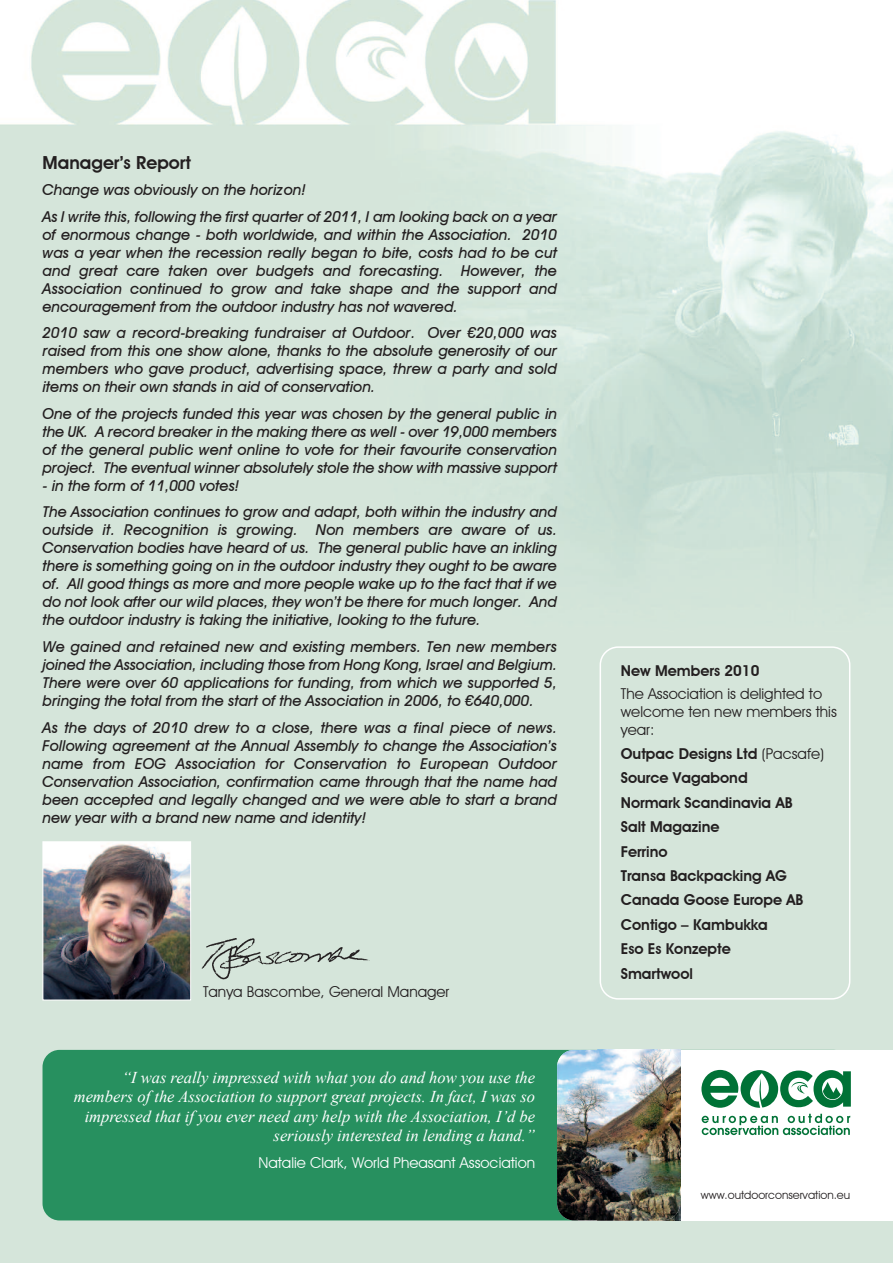
<style>
.page{position:relative;width:893px;height:1263px;background:#fff}
.page>*{position:absolute;margin:0;border:0;box-sizing:border-box;transform-origin:0 0}
.t1{font:600 18px "Avant Garde IT Cby BT";color:#231f20}
.t2{font:italic 16.5px/19.5px "Times New Roman";color:#fff;text-align:right}
.t3{font:italic 500 15px/18px "Avant Garde IT Cby BT";color:#231f20;text-align:justify}
.t4{font:600 15px/24.5px "Avant Garde IT Cby BT";color:#231f20}
.t5{font:15px/18px "Avant Garde IT Cby BT";color:#231f20}
.t6{font:15px "Avant Garde IT Cby BT";color:#fff}
.t7{font:11.4px "Avant Garde IT Cby BT";color:#231f20}
.s1{font-weight:400}
</style>
<div class="page">
<img style="left:0;top:0;width:893px;height:1263px">
<div style="left:43px;top:1050px;width:807px;height:170px;background:#27905f;border-radius:17px"></div>
<div style="left:578px;top:1050px;width:315px;height:170px;background:#fff"></div>
<svg style="left:701px;top:1070px;width:150px;height:38px"></svg>
<svg style="left:702px;top:1114px;width:148px;height:21px"></svg>
<img style="left:557px;top:1050px;width:123px;height:170px;border-radius:17px">
<img style="left:45px;top:843px;width:144px;height:155px">
<div style="left:43px;top:841px;width:148px;height:159px;border:1px solid #fff"></div>
<img style="left:190px;top:922px;width:187px;height:58px">
<div style="left:600px;top:646px;width:250px;height:353px;background:#d5e5da"></div>
<p class="t1" style="left:43px;top:152px;width:150px">Manager’s Report</p>
<p class="t3" style="left:43px;top:177px;width:516px;line-height:26.5px">Change was obviously on the horizon!<br>As I write this, following the first quarter of 2011, I am looking back on a year</p>
<p class="t3" style="left:43px;top:225px;width:516px">of enormous change - both worldwide, and within the Association. 2010 was a year when the recession really began to bite, costs had to be cut and great care taken over budgets and forecasting. However, the Association continued to grow and take shape and the support and encouragement from the outdoor industry has not wavered.</p>
<p class="t3" style="left:43px;top:324px;width:516px">2010 saw a record-breaking fundraiser at Outdoor. Over €20,000 was raised from this one show alone, thanks to the absolute generosity of our members who gave product, advertising space, threw a party and sold items on their own stands in aid of conservation.</p>
<p class="t3" style="left:43px;top:404px;width:516px">One of the projects funded this year was chosen by the general public in the UK. A record breaker in the making there as well - over 19,000 members of the general public went online to vote for their favourite conservation project. The eventual winner absolutely stole the show with massive support</p>
<p class="t3" style="left:43px;top:472px;width:516px;line-height:26.5px">- in the form of 11,000 votes!<br>The Association continues to grow and adapt, both within the industry and</p>
<p class="t3" style="left:43px;top:521px;width:516px">outside it. Recognition is growing. Non members are aware of us.<br>Conservation bodies have heard of us. The general public have an inkling there is something going on in the outdoor industry they ought to be aware of. All good things as more and more people wake up to the fact that if we do not look after our wild places, they won’t be there for much longer. And the outdoor industry is taking the initiative, looking to the future.</p>
<p class="t3" style="left:43px;top:637px;width:516px">We gained and retained new and existing members. Ten new members joined the Association, including those from Hong Kong, Israel and Belgium.<br>There were over 60 applications for funding, from which we supported 5, bringing the total from the start of the Association in 2006, to €640,000.</p>
<p class="t3" style="left:43px;top:718px;width:516px">As the days of 2010 drew to a close, there was a final piece of news.<br>Following agreement at the Annual Assembly to change the Association’s name from EOG Association for Conservation to European Outdoor Conservation Association, confirmation came through that the name had been accepted and legally changed and we were able to start a brand new year with a brand new name and identity!</p>
<p class="t5" style="left:203px;top:983px;width:248px">Tanya Bascombe, General Manager</p>
<p class="t2" style="left:74px;top:1067px;width:463px">“I was really impressed with what you do and how you use the members of the Association to support great projects. In fact, I was so impressed that if you ever need any help with the Association, I’d be seriously interested in lending a hand.”</p>
<p class="t6" style="left:258px;top:1153px;width:278px">Natalie Clark, World Pheasant Association</p>
<p class="t4" style="left:621px;top:659px;width:140px">New Members 2010</p>
<p class="t5" style="left:621px;top:684px;width:217px">The Association is delighted to welcome ten new members this year:</p>
<p class="t4" style="left:621px;top:741px;width:205px">Outpac Designs Ltd <span class="s1">(Pacsafe)<br></span>Source Vagabond<br>Normark Scandinavia AB<br>Salt Magazine<br>Ferrino<br>Transa Backpacking AG<br>Canada Goose Europe AB<br>Contigo – Kambukka<br>Eso Es Konzepte<br>Smartwool</p>
<p class="t7" style="left:701px;top:1188px;width:151px">www.outdoorconservation.eu</p>
</div>
